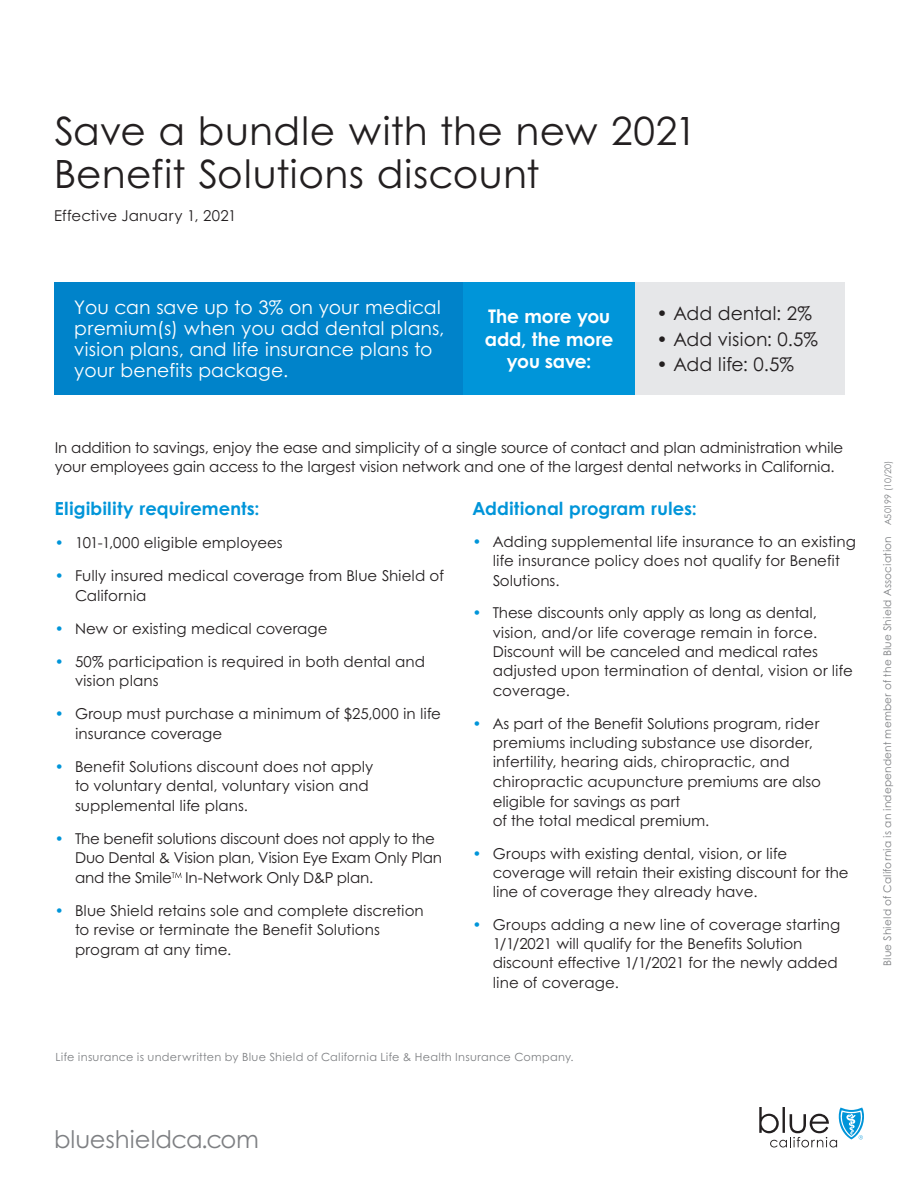
<style>
.page{position:relative;width:918px;height:1188px;background:#fff}
.page>*{position:absolute;margin:0;border:0;box-sizing:border-box;transform-origin:0 0}
.subhead_26_29{font:39px/43.5px "Century Gothic B";letter-spacing:.01em;color:#231f20}
.t1{font:24.15px "Century Gothic B";letter-spacing:-.015em;color:#7e8083}
.intro_copy_11_14{font:18.75px/21px "Century Gothic B";color:#fff}
.chart_copy_19pt{font:18.75px "Century Gothic B";letter-spacing:-.005em;color:#231f20}
.chart_heading_10pt{font:700 18.75px/22.5px "Century Gothic B";letter-spacing:-.005em;color:#fff;text-align:center}
.Subhead_12_15{font:700 18px "Century Gothic B";letter-spacing:.01em;color:#0095d9}
.Body_text_10_13{font:15px/19.5px "Century Gothic B";color:#231f20}
.Body_text_10_13-2{font:15px/19.5px "Century Gothic B";letter-spacing:-.02em;color:#231f20}
.Association_Disclaim{font:11.25px "Century Gothic B";letter-spacing:.025em;color:#7e8083}
._7__association_disc{font:10.5px "Century Gothic B";letter-spacing:.02em;color:#7e8083}
.s1{color:#0095d9}
.s2{font-size:9px}
</style>
<div class="page">
<svg style="left:759px;top:1107px;width:105px;height:40px"></svg>
<svg style="left:172px;top:872px;width:10px;height:6px"></svg>
<div style="left:54px;top:282px;width:409px;height:113px;background:#0083ca"></div>
<div style="left:463px;top:282px;width:172px;height:113px;background:#0095d9"></div>
<div style="left:635px;top:282px;width:209px;height:113px;background:#e6e7e9"></div>
<p class="subhead_26_29" style="left:54px;top:109px;width:644px">Save a bundle with the new 2021<br>Benefit Solutions discount</p>
<p class="Body_text_10_13" style="left:54px;top:206px;width:184px">Effective January 1, 2021</p>
<p class="intro_copy_11_14" style="left:74px;top:297px;width:372px">You can save up to 3% on your medical premium(s) when you add dental plans, vision plans, and life insurance plans to your benefits package.</p>
<p class="chart_heading_10pt" style="left:485px;top:305px;width:130px">The more you add, the more you save:</p>
<p class="chart_copy_19pt" style="left:657px;top:302px;width:157px">• Add dental: 2%</p>
<p class="chart_copy_19pt" style="left:657px;top:327px;width:163px">• Add vision: 0.5%</p>
<p class="chart_copy_19pt" style="left:657px;top:353px;width:139px">• Add life: 0.5%</p>
<p class="Body_text_10_13" style="left:55px;top:437px;width:790px">In addition to savings, enjoy the ease and simplicity of a single source of contact and plan administration while your employees gain access to the largest vision network and one of the largest dental networks in California.</p>
<p class="Subhead_12_15" style="left:55px;top:497px;width:206px">Eligibility requirements:</p>
<p class="Body_text_10_13" style="left:55px;top:533px;width:229px"><span class="s1">•</span> 101-1,000 eligible employees</p>
<p class="Body_text_10_13" style="left:75px;top:566px;width:370px;text-indent:-20px"><span class="s1">•</span> Fully insured medical coverage from Blue Shield of<br>California</p>
<p class="Body_text_10_13" style="left:55px;top:618px;width:274px"><span class="s1">•</span> New or existing medical coverage</p>
<p class="Body_text_10_13" style="left:75px;top:651px;width:352px;text-indent:-20px"><span class="s1">•</span> 50% participation is required in both dental and vision plans</p>
<p class="Body_text_10_13" style="left:75px;top:704px;width:368px;text-indent:-20px"><span class="s1">•</span> Group must purchase a minimum of $25,000 in life insurance coverage</p>
<p class="Body_text_10_13" style="left:75px;top:756px;width:300px;text-indent:-20px"><span class="s1">•</span> Benefit Solutions discount does not apply to voluntary dental, voluntary vision and supplemental life plans.</p>
<p class="Body_text_10_13-2" style="left:75px;top:828px;width:368px;text-indent:-20px"><span class="s1">•</span> The benefit solutions discount does not apply to the<br>Duo Dental &amp; Vision plan, Vision Eye Exam Only Plan and the Smile In-Network Only D&amp;P plan.</p>
<p class="Body_text_10_13" style="left:75px;top:900px;width:350px;text-indent:-20px"><span class="s1">•</span> Blue Shield retains sole and complete discretion to revise or terminate the Benefit Solutions program at any time.</p>
<p class="Subhead_12_15" style="left:472px;top:497px;width:226px">Additional program rules:</p>
<p class="Body_text_10_13" style="left:493px;top:532px;width:365px;text-indent:-20px"><span class="s1">•</span> Adding supplemental life insurance to an existing life insurance policy does not qualify for Benefit<br>Solutions.</p>
<p class="Body_text_10_13" style="left:493px;top:603px;width:362px;text-indent:-20px"><span class="s1">•</span> These discounts only apply as long as dental, vision, and/or life coverage remain in force.<br>Discount will be canceled and medical rates adjusted upon termination of dental, vision or life coverage.</p>
<p class="Body_text_10_13" style="left:493px;top:713px;width:330px;text-indent:-20px"><span class="s1">•</span> As part of the Benefit Solutions program, rider premiums including substance use disorder, infertility, hearing aids, chiropractic, and chiropractic acupuncture premiums are also eligible for savings as part<br>of the total medical premium.</p>
<p class="Body_text_10_13" style="left:493px;top:844px;width:357px;line-height:18.8px;text-indent:-20px"><span class="s1">•</span> Groups with existing dental, vision, or life coverage will retain their existing discount for the line of coverage they already have.</p>
<p class="Body_text_10_13" style="left:493px;top:914px;width:349px;text-indent:-20px"><span class="s1">•</span> Groups adding a new line of coverage starting 1/1/2021 will qualify for the Benefits Solution discount effective 1/1/2021 for the newly added line of coverage.</p>
<p class="Association_Disclaim" style="left:56px;top:1050px;width:520px">Life insurance is underwritten by Blue Shield of California Life &amp; Health Insurance Company.</p>
<h2 class="t1" style="left:54px;top:1124px;width:206px">blueshieldca.com</h2>
<p class="_7__association_disc" style="left:881px;top:966px;width:507px;rotate:-90deg">Blue Shield of California is an independent member of the Blue Shield Association <span class="s2">A50199 (10/20)</span></p>
</div>
